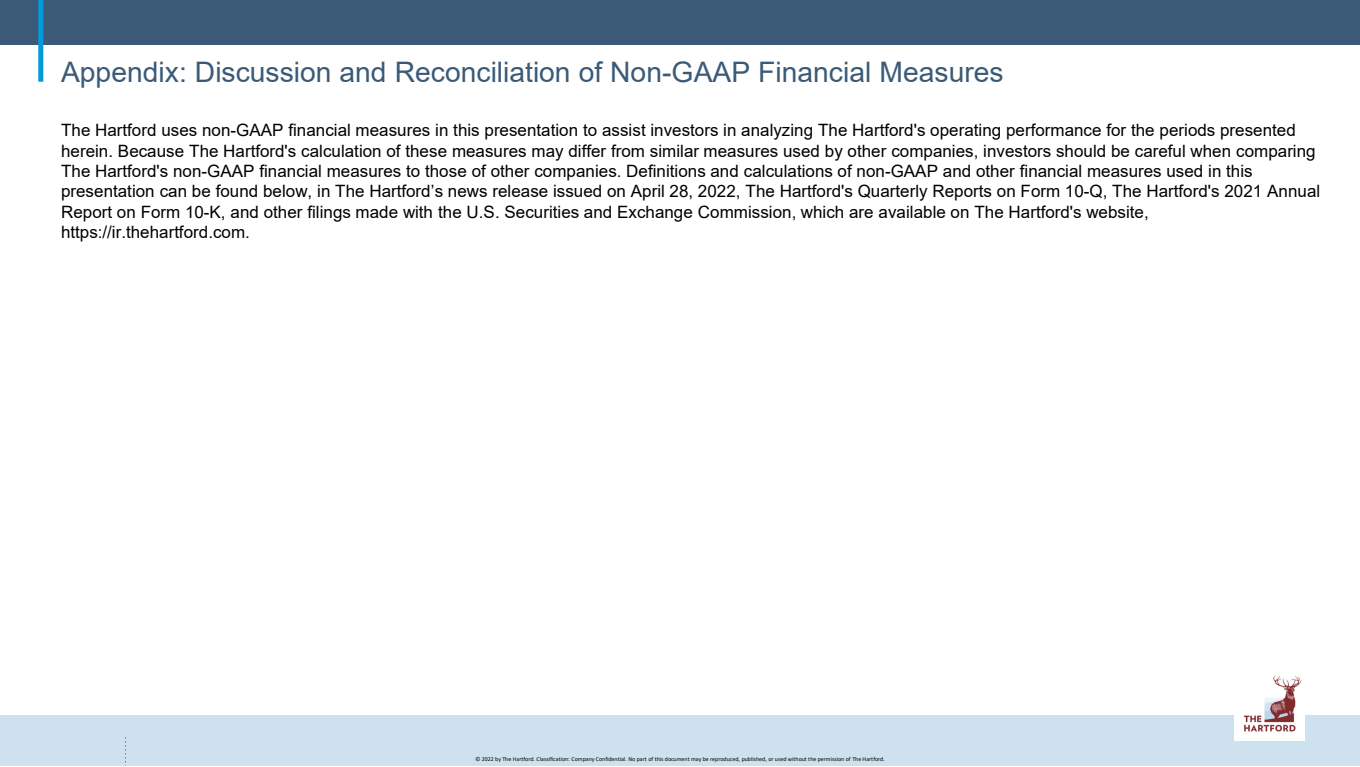
<style>
.page{position:relative;width:1360px;height:767px;background:#fff}
.page>*{position:absolute;margin:0;border:0;box-sizing:border-box;transform-origin:0 0}
.t1{font:28.2px "Arial";color:#3a5a78}
.t2{font:17px/20.4px "Arial";color:#000}
.t3{font:6px "Calibri";letter-spacing:-.005em;color:#000}
</style>
<div class="page">
<div style="left:0;top:715px;width:1360px;height:51px;background:#cee1ee"></div>
<img style="left:1235px;top:675px;width:70px;height:66px">
<svg style="left:125px;top:737px;width:1px;height:29px"></svg>
<div style="left:0;top:0;width:1360px;height:45px;background:#3b5a78"></div>
<div style="left:38px;top:0;width:5px;height:82px;background:#009bd8"></div>
<p class="t1" style="left:61px;top:56px;width:944px">Appendix: Discussion and Reconciliation of Non-GAAP Financial Measures</p>
<p class="t2" style="left:61px;top:120px;width:1261px">The Hartford uses non-GAAP financial measures in this presentation to assist investors in analyzing The Hartford's operating performance for the periods presented herein. Because The Hartford's calculation of these measures may differ from similar measures used by other companies, investors should be careful when comparing The Hartford's non-GAAP financial measures to those of other companies. Definitions and calculations of non-GAAP and other financial measures used in this presentation can be found below, in The Hartford’s news release issued on April 28, 2022, The Hartford's Quarterly Reports on Form 10-Q, The Hartford's 2021 Annual Report on Form 10-K, and other filings made with the U.S. Securities and Exchange Commission, which are available on The Hartford's website, https://ir.thehartford.com.</p>
<p class="t3" style="left:475px;top:755px;width:411px">© 2022 by The Hartford. Classification: Company Confidential. No part of this document may be reproduced, published, or used without the permission of The Hartford.</p>
</div>
